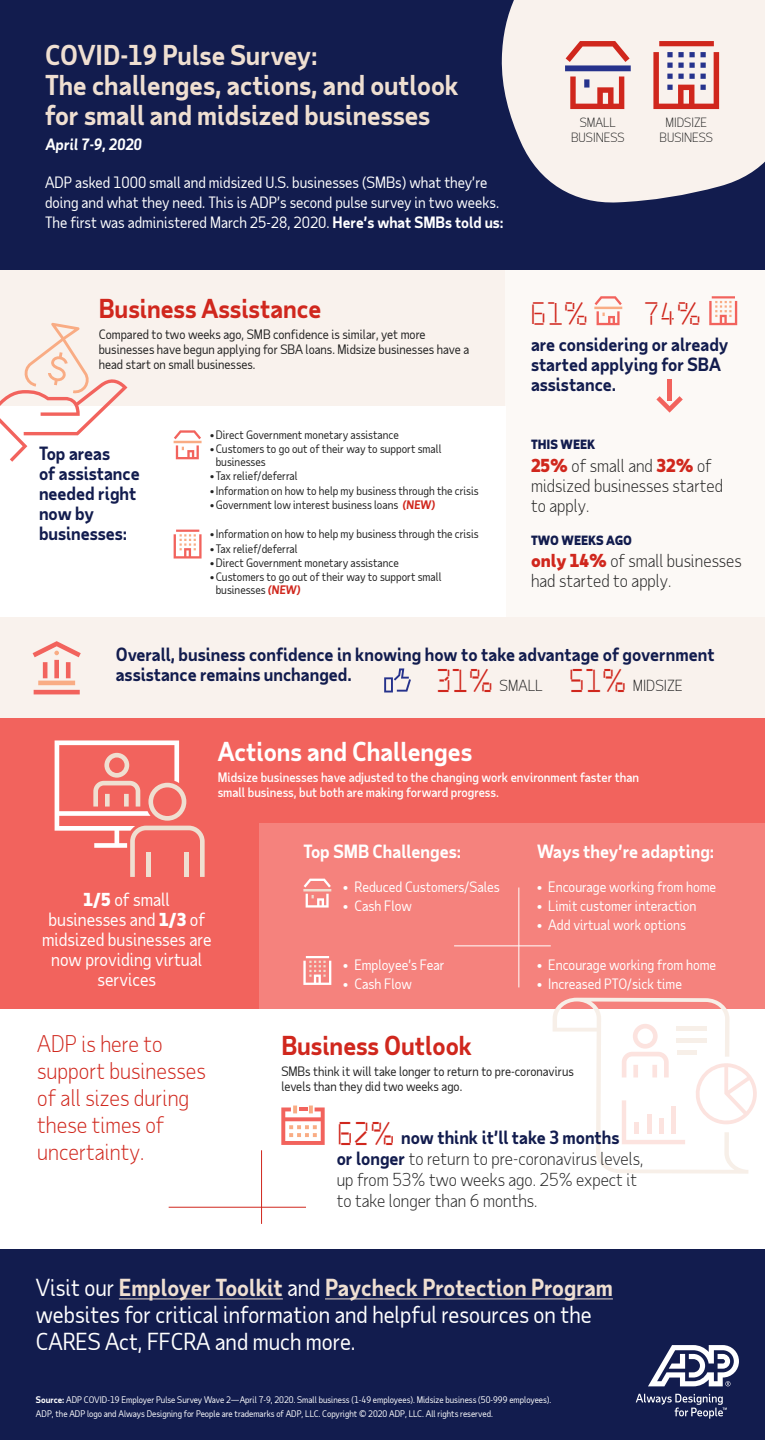
<style>
.page{position:relative;width:765px;height:1440px;background:#fff}
.page>*{position:absolute;margin:0;border:0;box-sizing:border-box;transform-origin:0 0}
.t1{font:30px "Taub Display 20";color:#d0271d}
.t2{font:700 26.25px "Taub Sans";color:#efdfd1}
.t3{font:700 25px "Taub Sans";color:#d0271d}
.t4{font:700 25px "Taub Sans";color:#fff}
.t5{font:22.5px/27px "Taub Sans";color:#fff}
.t6{font:300 22.5px/27px "Taub Sans";color:#d0271d}
.t7{font:700 17.5px/20px "Taub Sans";color:#121c4e}
.t8{font:300 17.5px/20px "Taub Sans";color:#222}
.t9{font:17.5px/20px "Taub Sans";color:#fff;text-align:center}
.t10{font:700 17.5px "Taub Sans";color:#fff}
.t11{font:15px/20px "Taub Sans";color:#fff}
.t12{font:300 15px "Taub Sans";color:#222}
.t13{font:italic 700 15px "Taub Sans";color:#fff}
.t14{font:13.75px "Taub Sans";color:#fff}
.t15{font:12.5px/15px "Taub Sans";color:#222}
.t16{font:500 12.5px/15px "Taub Sans";color:#fff}
.t17{font:300 12.5px/15px "Taub Sans";color:#222;text-align:center}
.t18{font:12.5px "Taub Sans Super";color:#121c4e}
.t19{font:11.25px/12.5px "Taub Sans";color:#222}
.t20{font:8.75px "Taub Sans";color:#fff}
.s1{font-weight:700}
.s2{font-weight:700;font-style:italic;color:#d0271d}
.s3{font-family:"Taub Sans Super";font-weight:400;color:#d0271d}
.s4{font-family:"Taub Display 90";font-weight:400;font-size:30px;color:#d0271d}
.s5{font-family:"Taub Sans Super"}
.s6{font-weight:700;color:#121c4e}
.s7{font-weight:700;color:#efdfd1}
</style>
<div class="page">
<div style="left:0;top:0;width:765px;height:270px;background:#121c4e"></div>
<div style="left:0;top:270px;width:765px;height:448px;background:#f9f2ed"></div>
<svg style="left:501px;top:0;width:264px;height:203px;background:#d6d2d5"></svg>
<div style="left:0;top:718px;width:765px;height:291px;background:#f2635d"></div>
<div style="left:0;top:1249px;width:765px;height:191px;background:#121c4e"></div>
<svg style="left:648px;top:1345px;width:91px;height:41px"></svg>
<svg style="left:636px;top:1394px;width:91px;height:25px"></svg>
<div style="left:260px;top:824px;width:505px;height:185px;background:#f5827d"></div>
<div style="left:505px;top:270px;width:260px;height:347px;background:#fcf9f6"></div>
<div style="left:0;top:407px;width:505px;height:210px;background:#fff"></div>
<hr style="left:594px;top:307px;width:28px;height:2px;background:#f9ac84">
<svg style="left:595px;top:296px;width:27px;height:29px"></svg>
<svg style="left:709px;top:296px;width:28px;height:29px"></svg>
<svg style="left:0;top:323px;width:127px;height:139px"></svg>
<hr style="left:174px;top:441px;width:28px;height:2px;background:#f9ac84">
<svg style="left:174px;top:430px;width:27px;height:29px"></svg>
<svg style="left:174px;top:530px;width:28px;height:29px"></svg>
<svg style="left:33px;top:641px;width:48px;height:53px"></svg>
<svg style="left:553px;top:998px;width:204px;height:176px"></svg>
<svg style="left:384px;top:668px;width:27px;height:24px"></svg>
<hr style="left:519px;top:888px;width:1px;height:99px;background:#fff">
<hr style="left:303px;top:889px;width:28px;height:2px;background:#efdfd1">
<svg style="left:304px;top:879px;width:27px;height:29px"></svg>
<svg style="left:303px;top:956px;width:28px;height:29px"></svg>
<hr style="left:454px;top:946px;width:97px;height:1px;background:#fff">
<hr style="left:169px;top:1207px;width:137px;height:1px;background:#d0271d">
<hr style="left:261px;top:1150px;width:1px;height:74px;background:#d0271d">
<hr style="left:119px;top:1299px;width:164px;height:1px;background:#efdfd1">
<hr style="left:325px;top:1299px;width:288px;height:1px;background:#efdfd1">
<svg style="left:281px;top:1106px;width:44px;height:39px"></svg>
<svg style="left:565px;top:41px;width:66px;height:68px;background:#d9a9ac"></svg>
<svg style="left:653px;top:41px;width:66px;height:68px;background:#d9a0a2"></svg>
<svg style="left:55px;top:740px;width:150px;height:137px"></svg>
<svg style="left:656px;top:396px;width:27px;height:17px"></svg>
<div style="left:667px;top:379px;width:5px;height:21px;background:#f2635d"></div>
<p class="t2" style="left:45px;top:38px;width:274px">COVID-19 Pulse Survey:</p>
<p class="t2" style="left:45px;top:68px;width:415px">The challenges, actions, and outlook</p>
<p class="t2" style="left:45px;top:98px;width:387px">for small and midsized businesses</p>
<p class="t13" style="left:46px;top:134px;width:98px">April 7-9, 2020</p>
<p class="t11" style="left:45px;top:172px;width:460px">ADP asked 1000 small and midsized U.S. businesses (SMBs) what they’re doing and what they need. This is ADP’s second pulse survey in two weeks.<br>The first was administered March 25-28, 2020. <span class="s1">Here’s what SMBs told us:</span></p>
<p class="t3" style="left:99px;top:292px;width:224px">Business Assistance</p>
<p class="t15" style="left:99px;top:326px;width:372px">Compared to two weeks ago, SMB confidence is similar, yet more businesses have begun applying for SBA loans. Midsize businesses have a head start on small businesses.</p>
<p class="t7" style="left:39px;top:443px;width:73px">Top areas</p>
<p class="t7" style="left:39px;top:463px;width:102px">of assistance needed right</p>
<p class="t7" style="left:39px;top:503px;width:90px">now by businesses:</p>
<p class="t19" style="left:210px;top:428px;width:190px">•Direct Government monetary assistance</p>
<p class="t19" style="left:216px;top:443px;width:227px;text-indent:-6px">• Customers to go out of their way to support small businesses</p>
<p class="t19" style="left:210px;top:470px;width:89px">• Tax relief/deferral</p>
<p class="t19" style="left:210px;top:484px;width:270px">•Information on how to help my business through the crisis</p>
<p class="t19" style="left:210px;top:498px;width:227px">•Government low interest business loans <span class="s2">(NEW)</span></p>
<p class="t19" style="left:210px;top:528px;width:270px">•Information on how to help my business through the crisis</p>
<p class="t19" style="left:210px;top:542px;width:89px">• Tax relief/deferral</p>
<p class="t19" style="left:210px;top:556px;width:190px">•Direct Government monetary assistance</p>
<p class="t19" style="left:216px;top:571px;width:227px;text-indent:-6px">• Customers to go out of their way to support small businesses <span class="s2">(NEW)</span></p>
<p class="t17" style="left:571px;top:115px;width:55px">SMALL<br>BUSINESS</p>
<p class="t17" style="left:660px;top:115px;width:55px">MIDSIZE<br>BUSINESS</p>
<p class="t1" style="left:530px;top:295px;width:60px">61%</p>
<p class="t1" style="left:643px;top:295px;width:60px">74%</p>
<p class="t7" style="left:531px;top:334px;width:199px">are considering or already started applying for SBA assistance.</p>
<p class="t18" style="left:531px;top:436px;width:66px">THIS WEEK</p>
<p class="t8" style="left:531px;top:455px;width:194px"><span class="s3">25%</span> of small and <span class="s3">32%</span> of midsized businesses started</p>
<p class="t8" style="left:531px;top:495px;width:60px">to apply.</p>
<p class="t18" style="left:531px;top:532px;width:103px">TWO WEEKS AGO</p>
<p class="t8" style="left:531px;top:550px;width:212px"><span class="s3">only 14%</span> of small businesses had started to apply.</p>
<p class="t7" style="left:116px;top:644px;width:600px">Overall, business confidence in knowing how to take advantage of government assistance remains unchanged.</p>
<p class="t12" style="left:435px;top:676px;width:109px"><span class="s4">31%</span> SMALL</p>
<p class="t12" style="left:569px;top:676px;width:116px"><span class="s4">51%</span> MIDSIZE</p>
<p class="t4" style="left:218px;top:735px;width:256px">Actions and Challenges</p>
<p class="t16" style="left:218px;top:770px;width:423px">Midsize businesses have adjusted to the changing work environment faster than small business, but both are making forward progress.</p>
<p class="t9" style="left:84px;top:890px;width:88px"><span class="s5">1/5</span> of small</p>
<p class="t9" style="left:42px;top:910px;width:171px">businesses and <span class="s5">1/3</span> of midsized businesses are now providing virtual services</p>
<p class="t6" style="left:37px;top:1030px;width:170px">ADP is here to support businesses of all sizes during these times of uncertainty.</p>
<p class="t10" style="left:303px;top:840px;width:159px">Top SMB Challenges:</p>
<p class="t10" style="left:537px;top:840px;width:179px">Ways they’re adapting:</p>
<p class="t14" style="left:343px;top:878px;width:158px">• Reduced Customers/Sales</p>
<p class="t14" style="left:343px;top:897px;width:70px">• Cash Flow</p>
<p class="t14" style="left:537px;top:878px;width:181px">• Encourage working from home</p>
<p class="t14" style="left:537px;top:897px;width:161px">• Limit customer interaction</p>
<p class="t14" style="left:537px;top:916px;width:151px">• Add virtual work options</p>
<p class="t14" style="left:343px;top:956px;width:103px">• Employee’s Fear</p>
<p class="t14" style="left:343px;top:975px;width:70px">• Cash Flow</p>
<p class="t14" style="left:537px;top:956px;width:181px">• Encourage working from home</p>
<p class="t14" style="left:537px;top:975px;width:147px">• Increased PTO/sick time</p>
<p class="t3" style="left:281px;top:1029px;width:192px">Business Outlook</p>
<p class="t15" style="left:281px;top:1063px;width:294px">SMBs think it will take longer to return to pre-coronavirus levels than they did two weeks ago.</p>
<p class="t7" style="left:337px;top:1127px;width:284px"><span class="s4">62%</span> now think it’ll take 3 months</p>
<p class="t8" style="left:337px;top:1148px;width:308px;line-height:21px"><span class="s6">or longer</span> to return to pre-coronavirus levels, up from 53% two weeks ago. 25% expect it</p>
<p class="t8" style="left:337px;top:1190px;width:202px">to take longer than 6 months.</p>
<p class="t5" style="left:36px;top:1274px;width:578px">Visit our <span class="s7">Employer Toolkit</span> and <span class="s7">Paycheck Protection Program </span>websites for critical information and helpful resources on the<br>CARES Act, FFCRA and much more.</p>
<p class="t20" style="left:36px;top:1394px;width:517px"><span class="s1">Source:</span> ADP COVID-19 Employer Pulse Survey Wave 2—April 7-9, 2020. Small business (1-49 employees). Midsize business (50-999 employees).</p>
<p class="t20" style="left:36px;top:1408px;width:458px">ADP, the ADP logo and Always Designing for People are trademarks of ADP, LLC. Copyright © 2020 ADP, LLC. All rights reserved.</p>
</div>
